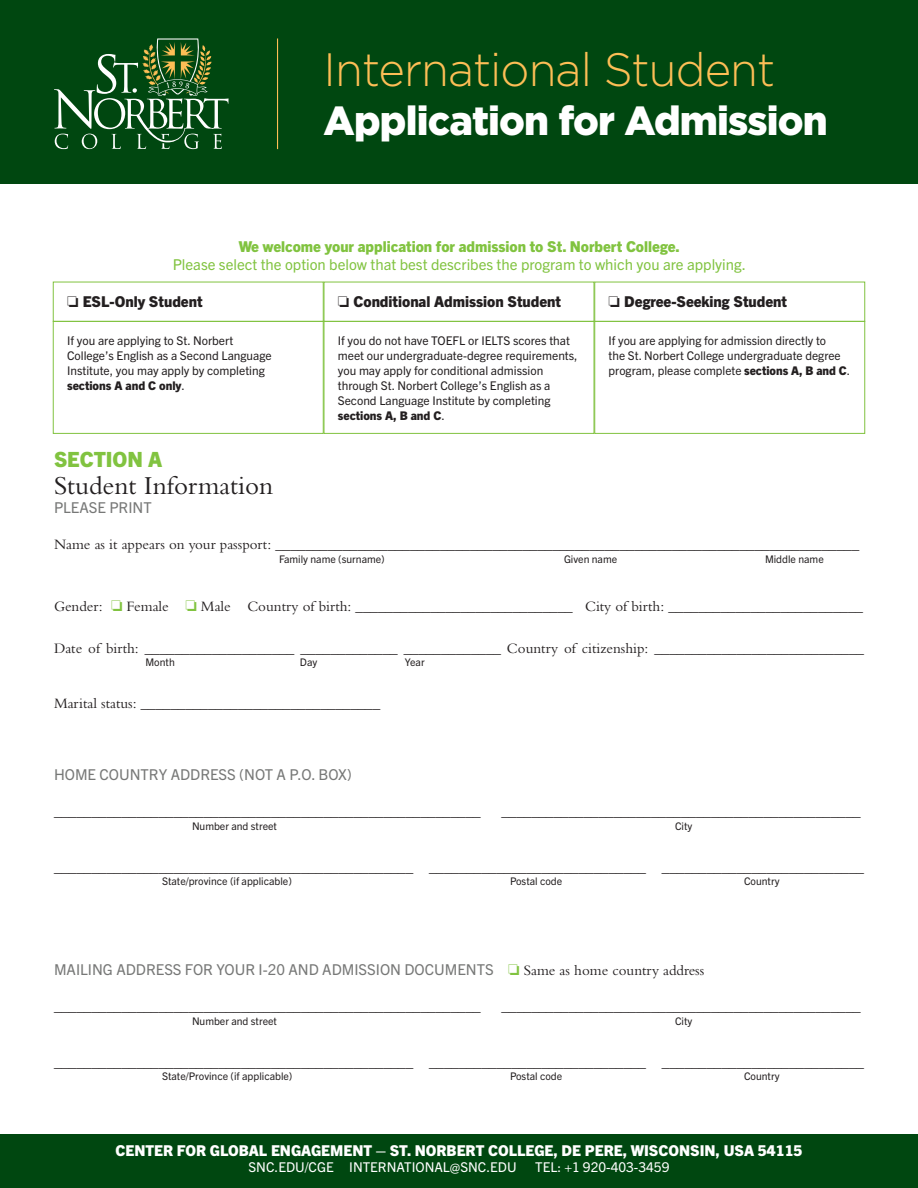
<style>
.page{position:relative;width:918px;height:1188px;background:#fff}
.page>*{position:absolute;margin:0;border:0;box-sizing:border-box;transform-origin:0 0}
.t1{font:300 46.65px "Gotham";letter-spacing:-.02em;color:#fdbe56}
.t2{font:900 40.5px "Gotham";letter-spacing:-.02em;color:#fff}
.t3{font:27px "Bembo";color:#231f20}
.t4{font:800 21px "Trade Gothic Next LT Pro";color:#81c340}
.t5{font:15px "Bembo";color:#231f20}
.t6{font:15px/18px "Trade Gothic Next LT Pro";color:#81c340;text-align:center}
.t7{font:15px "Trade Gothic Next LT Pro";color:#777877}
.t8{font:800 15px "Trade Gothic Next LT Pro";color:#fff}
.t9{font:800 15px "Trade Gothic Next LT Pro";color:#231f20}
.t10{font:13.5px "Trade Gothic Next LT Pro";color:#fff}
.t11{font:12px/15px "Trade Gothic Next LT Pro";color:#231f20}
.t12{font:10.5px "Trade Gothic Next LT Pro";color:#231f20}
.s1{font-weight:800}
.s2{color:#81c340}
.s3{font-family:"Bembo";color:#231f20}
</style>
<div class="page">
<div style="left:0;top:0;width:918px;height:184px;background:#004710"></div>
<div style="left:0;top:1134px;width:918px;height:54px;background:#004710"></div>
<div style="left:594px;top:321px;width:271px;height:113px;border:1px solid #81c340"></div>
<div style="left:324px;top:321px;width:270px;height:113px;border:1px solid #81c340"></div>
<div style="left:324px;top:282px;width:270px;height:40px;border:1px solid #81c340"></div>
<div style="left:53px;top:321px;width:271px;height:113px;border:1px solid #81c340"></div>
<div style="left:53px;top:282px;width:271px;height:40px;border:1px solid #81c340"></div>
<svg style="left:54px;top:38px;width:175px;height:111px"></svg>
<hr style="left:277px;top:38px;width:1px;height:111px;background:#fdbe56">
<p class="t1" style="left:324px;top:40px;width:453px">International Student</p>
<p class="t2" style="left:324px;top:93px;width:506px">Application for Admission</p>
<p class="t6" style="left:173px;top:236px;width:575px"><span class="s1">We welcome your application for admission to St. Norbert College.<br></span>Please select the option below that best describes the program to which you are applying.</p>
<p class="t9" style="left:67px;top:292px;width:137px">□ ESL-Only Student</p>
<p class="t11" style="left:67px;top:332px;width:206px">If you are applying to St. Norbert College’s English as a Second Language Institute, you may apply by completing <span class="s1">sections A and C only</span>.</p>
<p class="t4" style="left:54px;top:445px;width:110px">SECTION A</p>
<p class="t3" style="left:54px;top:470px;width:221px">Student Information</p>
<p class="t9" style="left:338px;top:292px;width:225px">□ Conditional Admission Student</p>
<p class="t11" style="left:338px;top:332px;width:241px">If you do not have TOEFL or IELTS scores that meet our undergraduate-degree requirements, you may apply for conditional admission through St. Norbert College’s English as a Second Language Institute by completing <span class="s1">sections A, B and C</span>.</p>
<p class="t9" style="left:609px;top:292px;width:180px">□ Degree-Seeking Student</p>
<p class="t11" style="left:609px;top:332px;width:243px">If you are applying for admission directly to<br>the St. Norbert College undergraduate degree program, please complete <span class="s1">sections A, B and C</span>.</p>
<p class="t7" style="left:54px;top:497px;width:99px">PLEASE PRINT</p>
<p class="t5" style="left:54px;top:536px;width:807px">Name as it appears on your passport: ______________________________________________________________________________</p>
<p class="t12" style="left:279px;top:551px;width:107px">Family name (surname)</p>
<p class="t12" style="left:564px;top:551px;width:55px">Given name</p>
<p class="t12" style="left:765px;top:551px;width:60px">Middle name</p>
<p class="t5" style="left:54px;top:597px;width:811px">Gender: <span class="s2">□</span> Female <span class="s2">□</span> Male Country of birth: _____________________________ City of birth: __________________________</p>
<p class="t5" style="left:54px;top:639px;width:812px">Date of birth: ____________________ _____________ _____________ Country of citizenship: ____________________________</p>
<p class="t12" style="left:145px;top:655px;width:31px">Month</p>
<p class="t12" style="left:300px;top:655px;width:19px">Day</p>
<p class="t12" style="left:405px;top:655px;width:21px">Year</p>
<p class="t5" style="left:54px;top:695px;width:328px">Marital status: ________________________________</p>
<p class="t7" style="left:54px;top:764px;width:300px">HOME COUNTRY ADDRESS (NOT A P.O. BOX)</p>
<p class="t5" style="left:54px;top:803px;width:428px">_________________________________________________________</p>
<p class="t5" style="left:501px;top:803px;width:361px">________________________________________________</p>
<p class="t12" style="left:192px;top:818px;width:86px">Number and street</p>
<p class="t12" style="left:675px;top:818px;width:19px">City</p>
<p class="t5" style="left:54px;top:858px;width:812px">________________________________________________ _____________________________ ___________________________</p>
<p class="t12" style="left:162px;top:874px;width:131px">State/province (if applicable)</p>
<p class="t12" style="left:510px;top:874px;width:54px">Postal code</p>
<p class="t12" style="left:744px;top:874px;width:37px">Country</p>
<p class="t7" style="left:54px;top:959px;width:652px">MAILING ADDRESS FOR YOUR I-20 AND ADMISSION DOCUMENTS <span class="s2">□</span> <span class="s3">Same as home country address</span></p>
<p class="t5" style="left:54px;top:998px;width:428px">_________________________________________________________</p>
<p class="t5" style="left:501px;top:998px;width:361px">________________________________________________</p>
<p class="t12" style="left:192px;top:1013px;width:86px">Number and street</p>
<p class="t12" style="left:675px;top:1013px;width:19px">City</p>
<p class="t5" style="left:54px;top:1053px;width:812px">________________________________________________ _____________________________ ___________________________</p>
<p class="t12" style="left:162px;top:1069px;width:132px">State/Province (if applicable)</p>
<p class="t12" style="left:510px;top:1069px;width:54px">Postal code</p>
<p class="t12" style="left:744px;top:1069px;width:37px">Country</p>
<p class="t8" style="left:115px;top:1140px;width:689px">CENTER FOR GLOBAL ENGAGEMENT – ST. NORBERT COLLEGE, DE PERE, WISCONSIN, USA 54115</p>
<p class="t10" style="left:249px;top:1158px;width:270px">SNC.EDU/CGE INTERNATIONAL@SNC.EDU</p>
<p class="t10" style="left:535px;top:1158px;width:136px">TEL: +1 920-403-3459</p>
</div>
